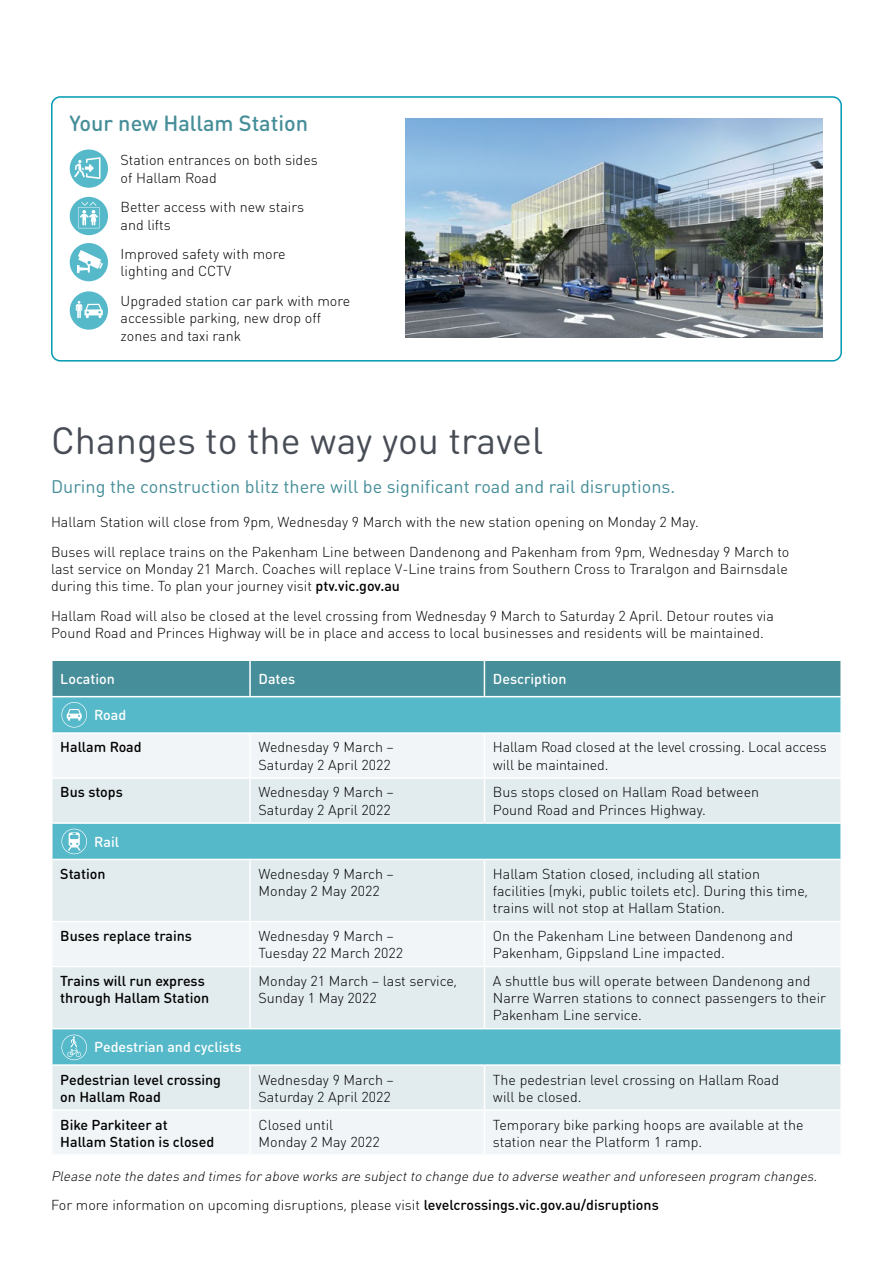
<style>
.page{position:relative;width:893px;height:1263px;background:#fff}
.page>*{position:absolute;margin:0;border:0;box-sizing:border-box;transform-origin:0 0}
.t1{font:37.5px "DIN Round OT";color:#474c55}
.t2{font:500 21.75px "DIN Round OT";color:#468e99}
.t3{font:18px "DIN Round OT";color:#468e99}
.t4{font:300 14.25px/17.1px "DIN Round OT";color:#000}
.t5{font:500 14.25px/17.1px "DIN Round OT";color:#000}
.t6{font:500 14.25px "DIN Round OT";color:#fff}
.t7{font:italic 300 13.5px "DIN Round OT";color:#000}
.s1{font-weight:500}
</style>
<div class="page">
<div style="left:53px;top:734px;width:787px;height:420px;background:#f1f5f7"></div>
<svg style="left:53px;top:779px;width:787px;height:330px;background:#c6e1e7"></svg>
<hr style="left:249px;top:734px;width:2px;height:43px;background:#fff">
<hr style="left:484px;top:734px;width:1px;height:43px;background:#fff">
<hr style="left:51px;top:777px;width:199px;height:2px;background:#fff">
<hr style="left:250px;top:777px;width:234px;height:2px;background:#fff">
<hr style="left:249px;top:779px;width:2px;height:43px;background:#fff">
<hr style="left:484px;top:777px;width:358px;height:2px;background:#fff">
<hr style="left:484px;top:779px;width:1px;height:43px;background:#fff">
<hr style="left:249px;top:860px;width:2px;height:61px;background:#fff">
<hr style="left:484px;top:860px;width:1px;height:61px;background:#fff">
<hr style="left:51px;top:921px;width:199px;height:1px;background:#fff">
<hr style="left:250px;top:921px;width:234px;height:1px;background:#fff">
<hr style="left:249px;top:922px;width:2px;height:44px;background:#fff">
<hr style="left:484px;top:921px;width:358px;height:1px;background:#fff">
<hr style="left:484px;top:922px;width:1px;height:44px;background:#fff">
<hr style="left:51px;top:966px;width:199px;height:1px;background:#fff">
<hr style="left:250px;top:966px;width:234px;height:1px;background:#fff">
<hr style="left:249px;top:967px;width:2px;height:61px;background:#fff">
<hr style="left:484px;top:966px;width:358px;height:1px;background:#fff">
<hr style="left:484px;top:967px;width:1px;height:61px;background:#fff">
<hr style="left:249px;top:1066px;width:2px;height:43px;background:#fff">
<hr style="left:484px;top:1066px;width:1px;height:43px;background:#fff">
<hr style="left:51px;top:1109px;width:199px;height:2px;background:#fff">
<hr style="left:250px;top:1109px;width:234px;height:2px;background:#fff">
<hr style="left:249px;top:1111px;width:2px;height:43px;background:#fff">
<hr style="left:484px;top:1109px;width:358px;height:2px;background:#fff">
<hr style="left:484px;top:1111px;width:1px;height:43px;background:#fff">
<hr style="left:51px;top:822px;width:199px;height:2px;background:#fff">
<hr style="left:250px;top:822px;width:234px;height:2px;background:#fff">
<hr style="left:484px;top:822px;width:358px;height:2px;background:#fff">
<hr style="left:51px;top:859px;width:199px;height:1px;background:#fff">
<hr style="left:250px;top:859px;width:234px;height:1px;background:#fff">
<hr style="left:484px;top:859px;width:358px;height:1px;background:#fff">
<hr style="left:51px;top:1028px;width:199px;height:1px;background:#fff">
<hr style="left:250px;top:1028px;width:234px;height:1px;background:#fff">
<hr style="left:484px;top:1028px;width:358px;height:1px;background:#fff">
<hr style="left:51px;top:1064px;width:199px;height:2px;background:#fff">
<hr style="left:250px;top:1064px;width:234px;height:2px;background:#fff">
<hr style="left:484px;top:1064px;width:358px;height:2px;background:#fff">
<svg style="left:52px;top:660px;width:789px;height:67px;background:#55a5b2"></svg>
<svg style="left:61px;top:829px;width:26px;height:25px"></svg>
<svg style="left:61px;top:1034px;width:26px;height:26px"></svg>
<div style="left:51px;top:96px;width:791px;height:266px;border:2px solid #0099b3;border-radius:9px"></div>
<div style="left:70px;top:149px;width:38px;height:39px;background:#56b9ca;border-radius:50%"></div>
<svg style="left:74px;top:157px;width:27px;height:22px"></svg>
<div style="left:70px;top:197px;width:38px;height:38px;background:#56b9ca;border-radius:50%"></div>
<svg style="left:78px;top:202px;width:22px;height:26px"></svg>
<div style="left:70px;top:243px;width:38px;height:38px;background:#56b9ca;border-radius:50%"></div>
<svg style="left:77px;top:250px;width:26px;height:23px"></svg>
<div style="left:70px;top:291px;width:38px;height:39px;background:#56b9ca;border-radius:50%"></div>
<svg style="left:76px;top:301px;width:27px;height:17px"></svg>
<img style="left:405px;top:119px;width:417px;height:219px">
<h2 class="t2" style="left:70px;top:110px;width:240px">Your new Hallam Station</h2>
<p class="t4" style="left:121px;top:152px;width:199px">Station entrances on both sides of Hallam Road</p>
<p class="t4" style="left:121px;top:199px;width:185px">Better access with new stairs and lifts</p>
<p class="t4" style="left:121px;top:246px;width:167px">Improved safety with more lighting and CCTV</p>
<p class="t4" style="left:121px;top:292px;width:231px">Upgraded station car park with more accessible parking, new drop off zones and taxi rank</p>
<h1 class="t1" style="left:51px;top:417px;width:494px">Changes to the way you travel</h1>
<p class="t3" style="left:51px;top:475px;width:626px">During the construction blitz there will be significant road and rail disruptions.</p>
<p class="t4" style="left:51px;top:507px;width:740px;line-height:29.8px">Hallam Station will close from 9pm, Wednesday 9 March with the new station opening on Monday 2 May.<br>Buses will replace trains on the Pakenham Line between Dandenong and Pakenham from 9pm, Wednesday 9 March to</p>
<p class="t4" style="left:51px;top:560px;width:738px">last service on Monday 21 March. Coaches will replace V-Line trains from Southern Cross to Traralgon and Bairnsdale during this time. To plan your journey visit <span class="s1">ptv.vic.gov.au</span></p>
<p class="t4" style="left:51px;top:607px;width:724px">Hallam Road will also be closed at the level crossing from Wednesday 9 March to Saturday 2 April. Detour routes via<br>Pound Road and Princes Highway will be in place and access to local businesses and residents will be maintained.</p>
<p class="t6" style="left:60px;top:670px;width:56px">Location</p>
<p class="t6" style="left:259px;top:670px;width:38px">Dates</p>
<p class="t6" style="left:493px;top:670px;width:75px">Description</p>
<p class="t6" style="left:94px;top:706px;width:33px">Road</p>
<p class="t5" style="left:60px;top:738px;width:83px">Hallam Road</p>
<p class="t4" style="left:259px;top:739px;width:137px">Wednesday 9 March –<br>Saturday 2 April 2022</p>
<p class="t4" style="left:493px;top:739px;width:335px">Hallam Road closed at the level crossing. Local access will be maintained.</p>
<p class="t5" style="left:60px;top:783px;width:64px">Bus stops</p>
<p class="t4" style="left:259px;top:784px;width:137px">Wednesday 9 March –<br>Saturday 2 April 2022</p>
<p class="t4" style="left:493px;top:784px;width:268px">Bus stops closed on Hallam Road between<br>Pound Road and Princes Highway.</p>
<p class="t6" style="left:94px;top:832px;width:26px">Rail</p>
<p class="t5" style="left:60px;top:865px;width:47px">Station</p>
<p class="t4" style="left:259px;top:865px;width:137px">Wednesday 9 March –<br>Monday 2 May 2022</p>
<p class="t4" style="left:493px;top:865px;width:317px">Hallam Station closed, including all station facilities (myki, public toilets etc). During this time, trains will not stop at Hallam Station.</p>
<p class="t5" style="left:60px;top:927px;width:133px">Buses replace trains</p>
<p class="t4" style="left:259px;top:927px;width:146px">Wednesday 9 March –<br>Tuesday 22 March 2022</p>
<p class="t4" style="left:493px;top:927px;width:302px">On the Pakenham Line between Dandenong and<br>Pakenham, Gippsland Line impacted.</p>
<p class="t5" style="left:60px;top:972px;width:150px">Trains will run express through Hallam Station</p>
<p class="t4" style="left:259px;top:972px;width:200px">Monday 21 March – last service,<br>Sunday 1 May 2022</p>
<p class="t4" style="left:493px;top:972px;width:335px">A shuttle bus will operate between Dandenong and<br>Narre Warren stations to connect passengers to their<br>Pakenham Line service.</p>
<p class="t6" style="left:94px;top:1038px;width:149px">Pedestrian and cyclists</p>
<p class="t5" style="left:60px;top:1070px;width:162px">Pedestrian level crossing on Hallam Road</p>
<p class="t4" style="left:259px;top:1071px;width:137px">Wednesday 9 March –<br>Saturday 2 April 2022</p>
<p class="t4" style="left:493px;top:1071px;width:288px">The pedestrian level crossing on Hallam Road will be closed.</p>
<p class="t5" style="left:60px;top:1115px;width:155px">Bike Parkiteer at<br>Hallam Station is closed</p>
<p class="t4" style="left:259px;top:1116px;width:123px">Closed until<br>Monday 2 May 2022</p>
<p class="t4" style="left:493px;top:1116px;width:312px">Temporary bike parking hoops are available at the station near the Platform 1 ramp.</p>
<p class="t7" style="left:51px;top:1167px;width:771px">Please note the dates and times forabove works are subjectto change due to adverse weatherand unforeseen program changes.</p>
<p class="t4" style="left:51px;top:1196px;width:609px">For more information on upcoming disruptions, please visit <span class="s1">levelcrossings.vic.gov.au/disruptions</span></p>
</div>
